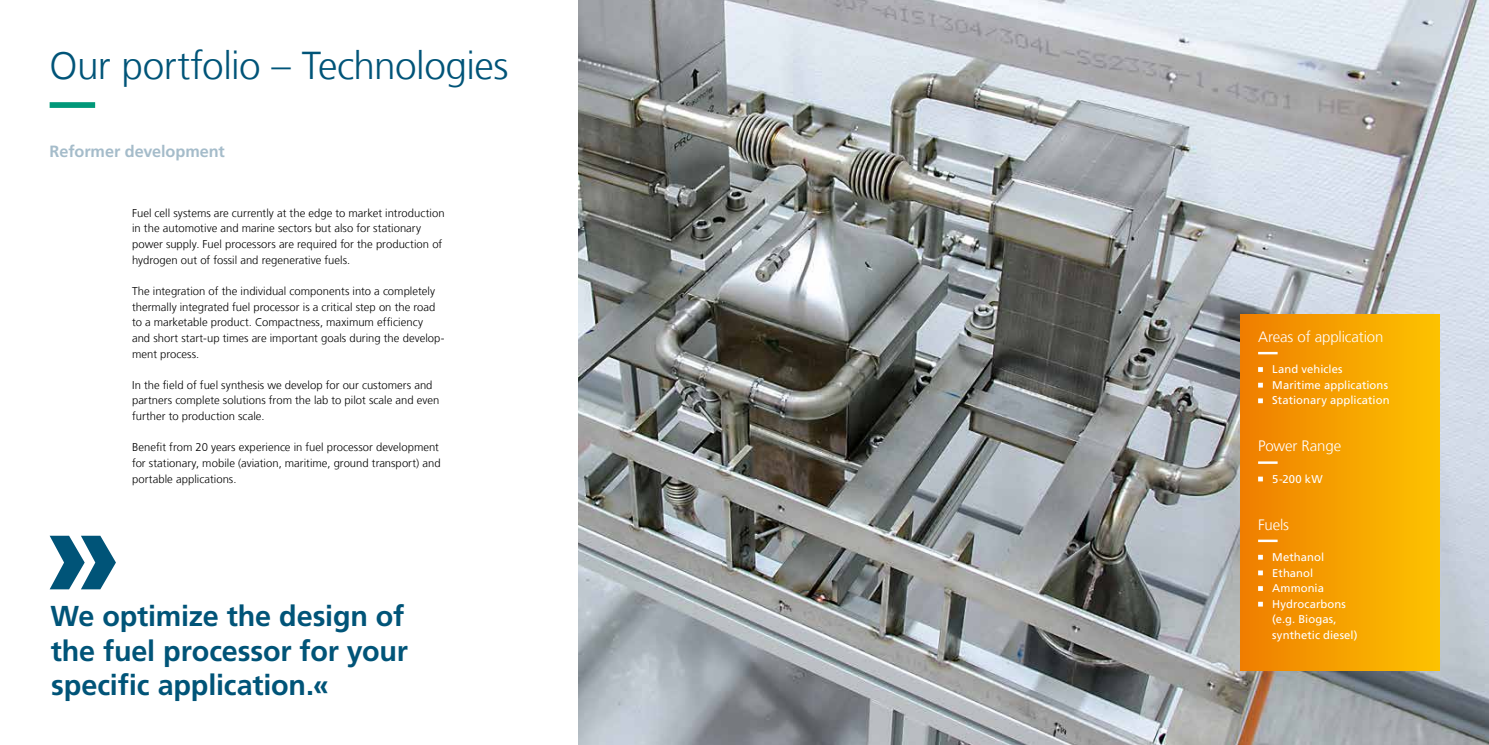
<style>
.page{position:relative;width:1489px;height:745px;background:#fff}
.page>*{position:absolute;margin:0;border:0;box-sizing:border-box;transform-origin:0 0}
.t1{font:300 38.75px "Frutiger LT Com";letter-spacing:-.015em;color:#005478}
.t2{font:700 28.75px/34.5px "Frutiger LT Com";letter-spacing:-.005em;color:#005478}
.t3{font:700 16.25px "Frutiger LT Com";letter-spacing:-.005em;color:#a5bcca}
.t4{font:300 15px "Frutiger LT Com";letter-spacing:-.01em;color:#fff}
.t5{font:300 11.25px/15.6px "Frutiger LT Com";letter-spacing:.005em;color:#000}
.t6{font:11.25px/15.6px "Frutiger LT Com";letter-spacing:.005em;color:#fff}
</style>
<div class="page">
<img style="left:578px;top:0;width:910px;height:744px">
<svg style="left:50px;top:102px;width:46px;height:6px"></svg>
<div style="left:1240px;top:314px;width:199px;height:356px;background:linear-gradient(to right,#ef7e00,#fdc300)"></div>
<svg style="left:1257px;top:351px;width:164px;height:3px"></svg>
<svg style="left:1257px;top:367px;width:164px;height:4px"></svg>
<svg style="left:1257px;top:382px;width:164px;height:5px"></svg>
<svg style="left:1257px;top:398px;width:164px;height:5px"></svg>
<svg style="left:1257px;top:461px;width:164px;height:2px"></svg>
<svg style="left:1257px;top:476px;width:164px;height:5px"></svg>
<svg style="left:1257px;top:539px;width:164px;height:2px"></svg>
<svg style="left:1257px;top:554px;width:164px;height:5px"></svg>
<svg style="left:1257px;top:570px;width:164px;height:5px"></svg>
<svg style="left:1257px;top:585px;width:164px;height:5px"></svg>
<svg style="left:1257px;top:601px;width:164px;height:5px"></svg>
<svg style="left:50px;top:535px;width:66px;height:54px"></svg>
<h1 class="t1" style="left:50px;top:43px;width:460px">Our portfolio – Technologies</h1>
<h3 class="t3" style="left:50px;top:141px;width:177px">Reformer development</h3>
<p class="t5" style="left:132px;top:205px;width:314px">Fuel cell systems are currently at the edge to market introduction in the automotive and marine sectors but also for stationary power supply. Fuel processors are required for the production of hydrogen out of fossil and regenerative fuels.</p>
<p class="t5" style="left:132px;top:283px;width:314px">The integration of the individual components into a completely thermally integrated fuel processor is a critical step on the road to a marketable product. Compactness, maximum efficiency<br>and short start-up times are important goals during the develop&shy;ment process.</p>
<p class="t5" style="left:132px;top:377px;width:309px">In the field of fuel synthesis we develop for our customers and partners complete solutions from the lab to pilot scale and even further to production scale.</p>
<p class="t5" style="left:132px;top:439px;width:310px">Benefit from 20 years experience in fuel processor development for stationary, mobile (aviation, maritime, ground transport) and portable applications.</p>
<h2 class="t2" style="left:50px;top:598px;width:355px">We optimize the design of</h2>
<h2 class="t2" style="left:51px;top:633px;width:358px">the fuel processor for your specific application.«</h2>
<h3 class="t4" style="left:1257px;top:328px;width:127px">Areas of application</h3>
<p class="t6" style="left:1272px;top:361px;width:119px">Land vehicles<br>Maritime applications<br>Stationary application</p>
<h3 class="t4" style="left:1257px;top:437px;width:85px">Power Range</h3>
<p class="t6" style="left:1272px;top:470px;width:52px">5-200 kW</p>
<h3 class="t4" style="left:1257px;top:515px;width:32px">Fuels</h3>
<p class="t6" style="left:1272px;top:549px;width:75px">Methanol<br>Ethanol<br>Ammonia<br>Hydrocarbons (e.g. Biogas,</p>
<p class="t6" style="left:1272px;top:627px;width:87px">synthetic diesel)</p>
</div>
